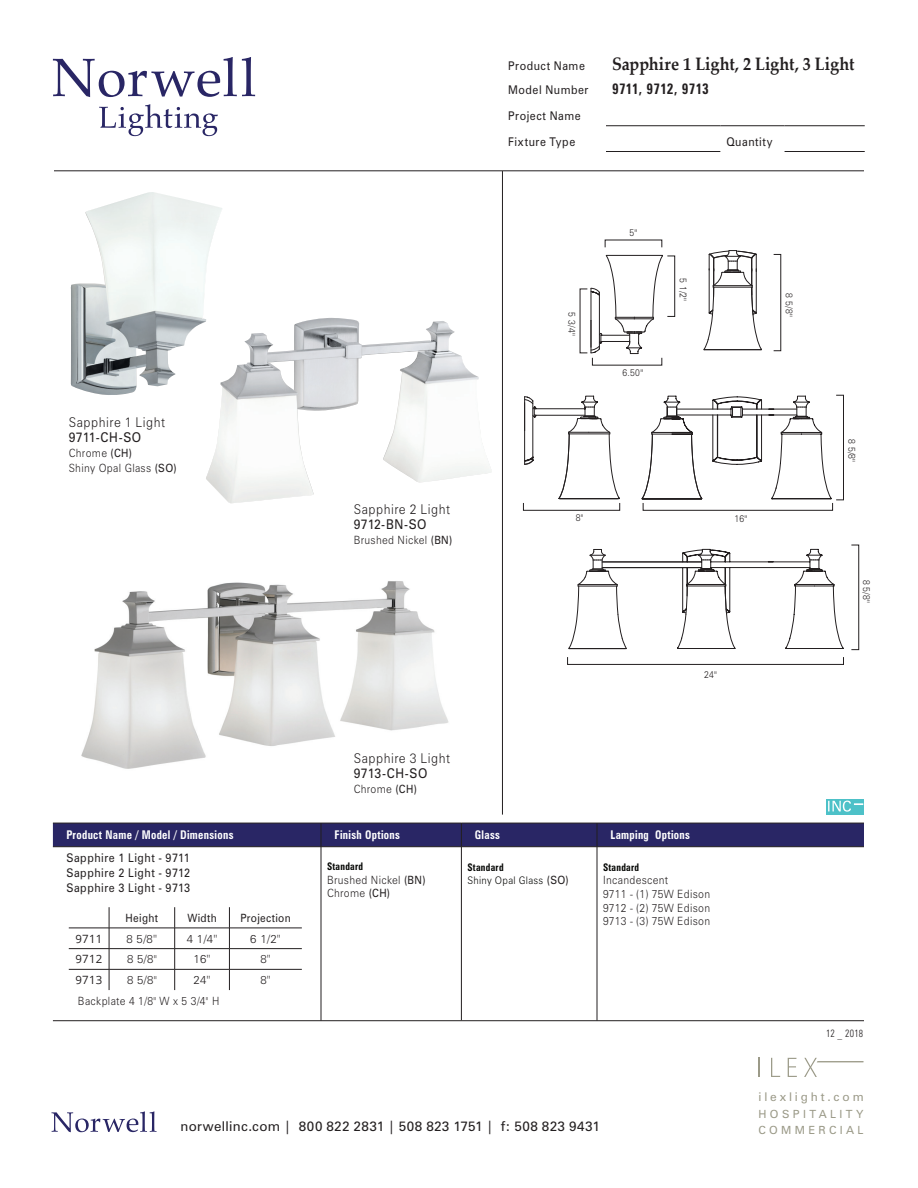
<style>
.page{position:relative;width:918px;height:1188px;background:#fff}
.page>*{position:absolute;margin:0;border:0;box-sizing:border-box;transform-origin:0 0}
.t1{font:700 18px "Palatino Linotype";letter-spacing:-.005em;color:#231f20;scale:.9 1}
.t2{font:700 condensed 15px "Zurich BT";letter-spacing:.02em;color:#231f20;scale:.9 1}
.t3{font:13.5px "Zurich BT";letter-spacing:.025em;color:#231f20}
.t4{font:300 13.5px "Zurich BT";letter-spacing:.04em;color:#231f20;scale:.9 1}
.t5{font:13.5px "Zurich BT";letter-spacing:.025em;color:#231f20;scale:.9 1}
.t6{font:12px/15px "Zurich BT";letter-spacing:.05em;color:#231f20;text-align:justify;scale:.9 1}
.t7{font:700 condensed 12px "Zurich BT";letter-spacing:.03em;color:#fff;scale:.9 1}
.t8{font:12px "Zurich BT";letter-spacing:.24em;color:#9b9a88}
.t9{font:300 11.4px/13.6px "Zurich BT";letter-spacing:.03em;color:#231f20;scale:.9 1}
.t10{font:300 11.4px "Zurich BT";letter-spacing:.03em;color:#231f20}
.t11{font:11.4px "Zurich BT";letter-spacing:.03em;color:#231f20;scale:.9 1}
.t12{font:11.4px "Open Sans";letter-spacing:.025em;color:#231f20}
.t13{font:11.25px "Zurich BT";letter-spacing:.295em;color:#9b9a88}
.t14{font:300 10.5px/13.6px "Zurich BT";letter-spacing:.03em;color:#040503;scale:.9 1}
.t15{font:700 condensed 10.5px "Zurich BT";letter-spacing:.03em;color:#040503;scale:.9 1}
.t16{font:300 condensed 10.5px "Zurich BT";letter-spacing:.02em;color:#231f20;scale:.9 1}
.t17{font:300 9.6px "Zurich BT";color:#231f20;scale:.9 1}
.s1{font-weight:400}
.s2{font-weight:700;font-stretch:condensed}
.s3{font-weight:400;font-size:11.4px;color:#231f20}
.s4{font-family:"Open Sans"}
</style>
<div class="page">
<hr style="left:54px;top:171px;width:810px;height:1px;background:#231f20">
<svg style="left:53px;top:57px;width:202px;height:40px"></svg>
<svg style="left:99px;top:104px;width:119px;height:32px"></svg>
<svg style="left:759px;top:1058px;width:1px;height:19px"></svg>
<svg style="left:771px;top:1058px;width:9px;height:19px"></svg>
<svg style="left:788px;top:1058px;width:9px;height:19px"></svg>
<svg style="left:804px;top:1058px;width:60px;height:19px"></svg>
<svg style="left:52px;top:1111px;width:105px;height:21px"></svg>
<img style="left:81px;top:581px;width:368px;height:188px">
<div style="left:53px;top:823px;width:811px;height:23px;background:#292665"></div>
<hr style="left:321px;top:823px;width:140px;height:1px;background:#231f20">
<hr style="left:597px;top:823px;width:267px;height:1px;background:#231f20">
<hr style="left:53px;top:846px;width:268px;height:1px;background:#231f20">
<hr style="left:53px;top:1020px;width:268px;height:1px;background:#231f20">
<hr style="left:461px;top:847px;width:1px;height:174px;background:#231f20">
<hr style="left:461px;top:846px;width:136px;height:1px;background:#231f20">
<hr style="left:461px;top:1020px;width:136px;height:1px;background:#231f20">
<hr style="left:321px;top:847px;width:1px;height:174px;background:#231f20">
<hr style="left:597px;top:847px;width:1px;height:174px;background:#231f20">
<hr style="left:321px;top:846px;width:140px;height:1px;background:#231f20">
<hr style="left:321px;top:1020px;width:140px;height:1px;background:#231f20">
<hr style="left:597px;top:846px;width:267px;height:1px;background:#231f20">
<hr style="left:597px;top:1020px;width:267px;height:1px;background:#231f20">
<hr style="left:502px;top:171px;width:1px;height:644px;background:#231f20">
<hr style="left:606px;top:151px;width:114px;height:1px;background:#231f20">
<hr style="left:785px;top:151px;width:80px;height:1px;background:#231f20">
<hr style="left:606px;top:125px;width:114px;height:1px;background:#231f20">
<hr style="left:720px;top:125px;width:65px;height:1px;background:#231f20">
<hr style="left:785px;top:125px;width:80px;height:1px;background:#231f20">
<img style="left:71px;top:192px;width:151px;height:203px">
<div style="left:826px;top:799px;width:37px;height:16px;background:#4dc1c8"></div>
<svg style="left:828px;top:801px;width:35px;height:11px"></svg>
<hr style="left:69px;top:928px;width:40px;height:1px;background:#231f20">
<hr style="left:109px;top:928px;width:66px;height:1px;background:#231f20">
<hr style="left:175px;top:928px;width:54px;height:1px;background:#231f20">
<hr style="left:229px;top:928px;width:73px;height:1px;background:#231f20">
<hr style="left:69px;top:948px;width:40px;height:1px;background:#231f20">
<hr style="left:109px;top:948px;width:66px;height:1px;background:#231f20">
<hr style="left:175px;top:948px;width:54px;height:1px;background:#231f20">
<hr style="left:229px;top:948px;width:73px;height:1px;background:#231f20">
<hr style="left:69px;top:969px;width:40px;height:1px;background:#231f20">
<hr style="left:109px;top:969px;width:66px;height:1px;background:#231f20">
<hr style="left:175px;top:969px;width:54px;height:1px;background:#231f20">
<svg style="left:174px;top:907px;width:1px;height:83px"></svg>
<hr style="left:229px;top:969px;width:73px;height:1px;background:#231f20">
<svg style="left:229px;top:907px;width:1px;height:83px"></svg>
<svg style="left:109px;top:907px;width:1px;height:83px"></svg>
<img style="left:206px;top:318px;width:286px;height:185px">
<svg style="left:590px;top:255px;width:73px;height:99px"></svg>
<svg style="left:641px;top:396px;width:191px;height:103px"></svg>
<svg style="left:568px;top:549px;width:276px;height:100px"></svg>
<svg style="left:524px;top:396px;width:96px;height:103px"></svg>
<svg style="left:703px;top:250px;width:59px;height:100px"></svg>
<div style="left:667px;top:256px;width:8px;height:61px;border:1px solid #231f20"></div>
<div style="left:643px;top:503px;width:190px;height:8px;border:1px solid #231f20"></div>
<div style="left:836px;top:395px;width:8px;height:105px;border:1px solid #231f20"></div>
<div style="left:851px;top:545px;width:8px;height:105px;border:1px solid #231f20"></div>
<div style="left:567px;top:657px;width:277px;height:8px;border:1px solid #231f20"></div>
<div style="left:523px;top:503px;width:97px;height:8px;border:1px solid #231f20"></div>
<p class="t6" style="left:508px;top:58px;width:87px">Product Name</p>
<h1 class="t1" style="left:612px;top:51px;width:271px">Sapphire 1 Light, 2 Light, 3 Light</h1>
<p class="t6" style="left:508px;top:82px;width:91px">Model Number</p>
<h2 class="t2" style="left:612px;top:80px;width:109px">9711, 9712, 9713</h2>
<p class="t6" style="left:508px;top:102px;width:82px;line-height:25.8px">Project Name<br>Fixture Type</p>
<p class="t6" style="left:726px;top:134px;width:53px">Quantity</p>
<p class="t4" style="left:69px;top:414px;width:109px">Sapphire 1 Light</p>
<p class="t5" style="left:69px;top:429px;width:82px">9711-CH-SO</p>
<p class="t9" style="left:69px;top:446px;width:122px;line-height:15px">Chrome <span class="s1">(CH)<br></span>Shiny Opal Glass <span class="s1">(SO)</span></p>
<p class="t4" style="left:354px;top:501px;width:109px">Sapphire 2 Light</p>
<p class="t5" style="left:354px;top:516px;width:82px">9712-BN-SO</p>
<p class="t9" style="left:354px;top:533px;width:111px">Brushed Nickel <span class="s1">(BN)</span></p>
<p class="t17" style="left:578px;top:312px;width:27px;rotate:90deg">5 3/4"</p>
<p class="t17" style="left:630px;top:227px;width:10px">5"</p>
<p class="t17" style="left:623px;top:366px;width:24px">6.50"</p>
<p class="t17" style="left:689px;top:278px;width:27px;rotate:90deg">5 1/2"</p>
<p class="t17" style="left:795px;top:293px;width:27px;rotate:90deg">8 5/8"</p>
<p class="t17" style="left:576px;top:512px;width:10px">8"</p>
<p class="t17" style="left:734px;top:513px;width:16px">16"</p>
<p class="t17" style="left:704px;top:669px;width:16px">24"</p>
<p class="t17" style="left:858px;top:439px;width:27px;rotate:90deg">8 5/8"</p>
<p class="t17" style="left:872px;top:580px;width:27px;rotate:90deg">8 5/8"</p>
<p class="t4" style="left:354px;top:750px;width:109px">Sapphire 3 Light</p>
<p class="t5" style="left:354px;top:765px;width:83px">9713-CH-SO</p>
<p class="t9" style="left:354px;top:782px;width:72px">Chrome <span class="s1">(CH)</span></p>
<p class="t7" style="left:66px;top:827px;width:187px">Product Name / Model / Dimensions</p>
<p class="t7" style="left:334px;top:827px;width:74px">Finish Options</p>
<p class="t7" style="left:475px;top:827px;width:29px">Glass</p>
<p class="t7" style="left:611px;top:827px;width:90px">Lamping Options</p>
<p class="t6" style="left:66px;top:850px;width:139px">Sapphire 1 Light - 9711<br>Sapphire 2 Light - 9712<br>Sapphire 3 Light - 9713</p>
<p class="t15" style="left:327px;top:860px;width:42px">Standard</p>
<p class="t14" style="left:467px;top:860px;width:114px"><span class="s2">Standard<br></span>Shiny Opal Glass <span class="s3">(SO)</span></p>
<p class="t15" style="left:603px;top:860px;width:42px">Standard</p>
<p class="t9" style="left:327px;top:873px;width:111px">Brushed Nickel <span class="s1">(BN)<br></span>Chrome <span class="s1">(CH)</span></p>
<p class="t9" style="left:603px;top:873px;width:121px">Incandescent<br>9711 - (1) 75W Edison<br>9712 - (2) 75W Edison<br>9713 - (3) 75W Edison</p>
<p class="t11" style="left:126px;top:911px;width:38px">Height</p>
<p class="t11" style="left:187px;top:911px;width:34px">Width</p>
<p class="t11" style="left:241px;top:911px;width:57px">Projection</p>
<p class="t12" style="left:75px;top:931px;width:28px">9711</p>
<p class="t10" style="left:127px;top:932px;width:32px">8 5/8<span class="s4">"</span></p>
<p class="t10" style="left:187px;top:932px;width:32px">4 1/4<span class="s4">"</span></p>
<p class="t10" style="left:250px;top:932px;width:32px">6 1/2<span class="s4">"</span></p>
<p class="t12" style="left:75px;top:951px;width:28px">9712</p>
<p class="t10" style="left:127px;top:952px;width:31px">8 5/8"</p>
<p class="t10" style="left:193px;top:952px;width:19px">16<span class="s4">"</span></p>
<p class="t10" style="left:260px;top:952px;width:12px">8<span class="s4">"</span></p>
<p class="t12" style="left:75px;top:972px;width:28px">9713</p>
<p class="t10" style="left:127px;top:973px;width:31px">8 5/8"</p>
<p class="t10" style="left:193px;top:973px;width:19px">24<span class="s4">"</span></p>
<p class="t10" style="left:260px;top:973px;width:12px">8<span class="s4">"</span></p>
<p class="t9" style="left:78px;top:994px;width:159px">Backplate 4 1/8" W x 5 3/4" H</p>
<p class="t16" style="left:826px;top:1026px;width:43px">12 _ 2018</p>
<p class="t8" style="left:759px;top:1090px;width:107px">ilexlight.com</p>
<p class="t13" style="left:759px;top:1107px;width:107px">HOSPITALITY</p>
<p class="t3" style="left:181px;top:1118px;width:421px">norwellinc.com | 800 822 2831 | 508 823 1751 | f: 508 823 9431</p>
<p class="t13" style="left:759px;top:1124px;width:107px">COMMERCIAL</p>
</div>
